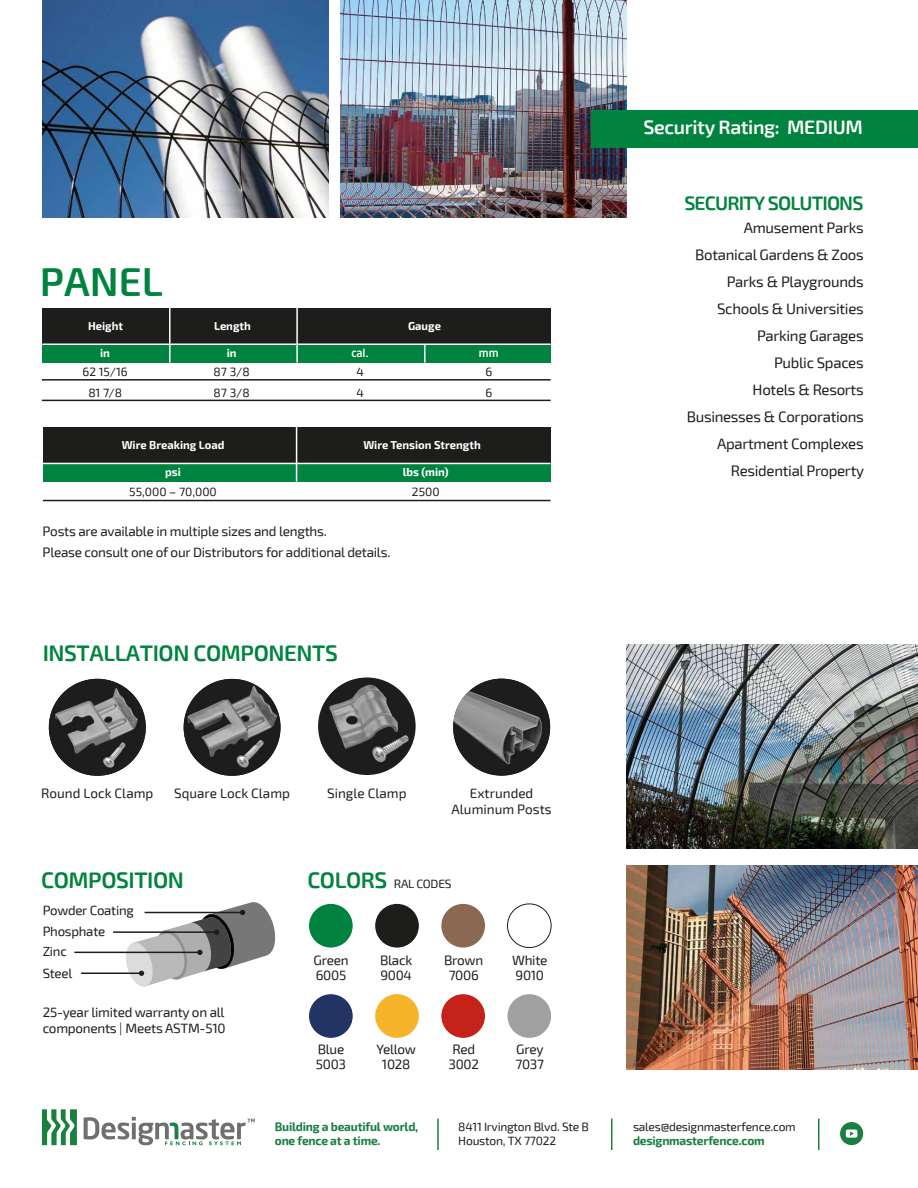
<style>
.page{position:relative;width:918px;height:1188px;background:#fff}
.page>*{position:absolute;margin:0;border:0;box-sizing:border-box;transform-origin:0 0}
.t1{font:600 40.5px "Exo 2";color:#00833e}
.t2{font:600 22.5px "Exo 2";letter-spacing:-.02em;color:#00833e}
.t3{font:600 19.5px "Exo 2";letter-spacing:-.02em;color:#fff}
.t4{font:600 19.5px "Exo 2";letter-spacing:-.045em;color:#00833e}
.t5{font:15px/27px "Exo 2";letter-spacing:-.02em;color:#1d1d1b;text-align:right}
.t6{font:13.5px/15px "Exo 2";letter-spacing:-.02em;color:#1d1d1b}
.t7{font:13.5px/16.2px "Exo 2";color:#1d1d1b;text-align:center}
.t8{font:13.2px/20.2px "Exo 2";letter-spacing:-.02em;color:#1d1d1b}
.t9{font:12px/20.2px "Exo 2";letter-spacing:-.02em;color:#1d1d1b}
.t10{font:700 12px/14.4px "Exo 2";letter-spacing:-.02em;color:#198040}
.t11{font:12px "Exo 2";color:#1d1d1b}
.t12{font:700 11.25px "Exo 2";color:#fff}
.t13{font:500 10.5px "Clan OT";color:#fff}
.s1{font-weight:600;font-size:22.5px;color:#00833e}
.s2{font-weight:300}
</style>
<div class="page">
<svg style="left:42px;top:1109px;width:35px;height:36px"></svg>
<svg style="left:84px;top:1117px;width:171px;height:28px"></svg>
<div style="left:840px;top:1122px;width:23px;height:23px;background:#198040;border-radius:50%"></div>
<svg style="left:846px;top:1130px;width:11px;height:8px"></svg>
<hr style="left:437px;top:1119px;width:2px;height:31px;background:#198040">
<hr style="left:611px;top:1119px;width:1px;height:31px;background:#198040">
<hr style="left:818px;top:1119px;width:1px;height:31px;background:#198040">
<img style="left:453px;top:679px;width:97px;height:97px;border-radius:48px">
<img style="left:184px;top:679px;width:97px;height:97px;border-radius:48px">
<img style="left:49px;top:679px;width:97px;height:97px;border-radius:48px">
<img style="left:318px;top:677px;width:98px;height:98px;border-radius:49px">
<img style="left:42px;top:0;width:286px;height:218px">
<img style="left:340px;top:0;width:287px;height:218px">
<div style="left:592px;top:110px;width:326px;height:37px;background:#00833e"></div>
<div style="left:309px;top:904px;width:44px;height:44px;background:#00833e;border-radius:50%"></div>
<div style="left:309px;top:994px;width:44px;height:44px;background:#213464;border-radius:50%"></div>
<div style="left:375px;top:904px;width:44px;height:44px;background:#1d1d1b;border-radius:50%"></div>
<div style="left:375px;top:994px;width:44px;height:44px;background:#f6b42b;border-radius:50%"></div>
<div style="left:441px;top:904px;width:44px;height:44px;background:#8a6851;border-radius:50%"></div>
<div style="left:441px;top:994px;width:44px;height:44px;background:#c42319;border-radius:50%"></div>
<div style="left:507px;top:904px;width:44px;height:44px;border:1px solid #1d1d1b;border-radius:50%"></div>
<div style="left:507px;top:994px;width:44px;height:44px;background:#a0a0a0;border-radius:50%"></div>
<img style="left:627px;top:645px;width:291px;height:204px">
<img style="left:627px;top:866px;width:291px;height:204px">
<hr style="left:43px;top:500px;width:508px;height:1px;background:#1d1d1b">
<div style="left:43px;top:427px;width:508px;height:36px;background:#1d1d1b"></div>
<div style="left:43px;top:463px;width:508px;height:19px;background:#00833e"></div>
<hr style="left:43px;top:463px;width:508px;height:1px;background:#fff">
<hr style="left:296px;top:427px;width:1px;height:55px;background:#fff">
<hr style="left:42px;top:379px;width:509px;height:2px;background:#1d1d1b">
<div style="left:42px;top:308px;width:509px;height:36px;background:#1d1d1b"></div>
<div style="left:42px;top:344px;width:509px;height:19px;background:#00833e"></div>
<hr style="left:42px;top:344px;width:509px;height:1px;background:#fff">
<hr style="left:169px;top:308px;width:2px;height:55px;background:#fff">
<hr style="left:296px;top:308px;width:2px;height:55px;background:#fff">
<svg style="left:424px;top:345px;width:2px;height:18px"></svg>
<hr style="left:42px;top:400px;width:509px;height:1px;background:#1d1d1b">
<hr style="left:113px;top:931px;width:104px;height:2px;background:#1d1d1b">
<hr style="left:74px;top:952px;width:126px;height:1px;background:#1d1d1b">
<svg style="left:124px;top:902px;width:152px;height:85px"></svg>
<hr style="left:81px;top:973px;width:61px;height:1px;background:#1d1d1b">
<h3 class="t3" style="left:644px;top:116px;width:221px">Security Rating: MEDIUM</h3>
<h1 class="t1" style="left:40px;top:258px;width:125px">PANEL</h1>
<p class="t12" style="left:88px;top:319px;width:37px">Height</p>
<p class="t12" style="left:100px;top:346px;width:11px">in</p>
<p class="t12" style="left:214px;top:319px;width:38px">Length</p>
<p class="t12" style="left:227px;top:346px;width:11px">in</p>
<p class="t13" style="left:351px;top:347px;width:19px">cal.</p>
<p class="t12" style="left:408px;top:319px;width:35px">Gauge</p>
<p class="t13" style="left:479px;top:347px;width:21px">mm</p>
<p class="t9" style="left:83px;top:362px;width:47px;text-align:center">62 15/16<br>81 7/8</p>
<p class="t9" style="left:214px;top:362px;width:38px">87 3/8<br>87 3/8</p>
<p class="t9" style="left:356px;top:362px;width:9px">4<br>4</p>
<p class="t9" style="left:485px;top:362px;width:8px">6<br>6</p>
<p class="t12" style="left:122px;top:439px;width:104px">Wire Breaking Load</p>
<p class="t12" style="left:165px;top:466px;width:17px">psi</p>
<p class="t12" style="left:363px;top:439px;width:119px">Wire Tension Strength</p>
<p class="t12" style="left:403px;top:466px;width:47px">lbs (min)</p>
<p class="t11" style="left:129px;top:484px;width:89px">55,000 – 70,000</p>
<p class="t9" style="left:412px;top:481px;width:29px">2500</p>
<p class="t6" style="left:43px;top:521px;width:350px;line-height:21.1px">Posts are available in multiple sizes and lengths.<br>Please consult one of our Distributors for additional details.</p>
<h2 class="t2" style="left:43px;top:640px;width:297px">INSTALLATION COMPONENTS</h2>
<p class="t7" style="left:41px;top:786px;width:114px">Round Lock Clamp</p>
<p class="t7" style="left:327px;top:786px;width:81px">Single Clamp</p>
<p class="t7" style="left:174px;top:786px;width:117px">Square Lock Clamp</p>
<p class="t7" style="left:452px;top:786px;width:102px">Extrunded<br>Aluminum Posts</p>
<h2 class="t2" style="left:41px;top:867px;width:144px">COMPOSITION</h2>
<p class="t9" style="left:307px;top:874px;width:146px"><span class="s1">COLORS</span> RAL CODES</p>
<p class="t8" style="left:43px;top:901px;width:93px">Powder Coating<br>Phosphate<br>Zinc</p>
<p class="t8" style="left:43px;top:963px;width:31px">Steel</p>
<p class="t6" style="left:43px;top:1004px;width:184px;line-height:16.2px">25-year limited warranty on all components <span class="s2">|</span> Meets ASTM-510</p>
<p class="t6" style="left:314px;top:953px;width:37px">Green<br>6005</p>
<p class="t6" style="left:380px;top:953px;width:34px">Black<br>9004</p>
<p class="t6" style="left:444px;top:953px;width:41px;text-align:center">Brown<br>7006</p>
<p class="t6" style="left:512px;top:953px;width:37px">White<br>9010</p>
<p class="t6" style="left:316px;top:1042px;width:32px">Blue<br>5003</p>
<p class="t6" style="left:377px;top:1042px;width:41px;text-align:center">Yellow<br>1028</p>
<p class="t6" style="left:448px;top:1042px;width:32px">Red<br>3002</p>
<p class="t6" style="left:515px;top:1042px;width:30px">Grey<br>7037</p>
<h3 class="t4" style="left:684px;top:192px;width:181px">SECURITY SOLUTIONS</h3>
<p class="t5" style="left:687px;top:215px;width:179px">Amusement Parks<br>Botanical Gardens &amp; Zoos<br>Parks &amp; Playgrounds<br>Schools &amp; Universities<br>Parking Garages<br>Public Spaces<br>Hotels &amp; Resorts<br>Businesses &amp; Corporations<br>Apartment Complexes<br>Residential Property</p>
<p class="t10" style="left:275px;top:1120px;width:145px">Building a beautiful world, one fence at a time.</p>
<p class="t9" style="left:458px;top:1120px;width:132px;line-height:14.4px">8411 Irvington Blvd. Ste B<br>Houston, TX 77022</p>
<p class="t9" style="left:633px;top:1117px;width:164px">sales@designmasterfence.com</p>
<p class="t10" style="left:633px;top:1134px;width:133px">designmasterfence.com</p>
</div>
